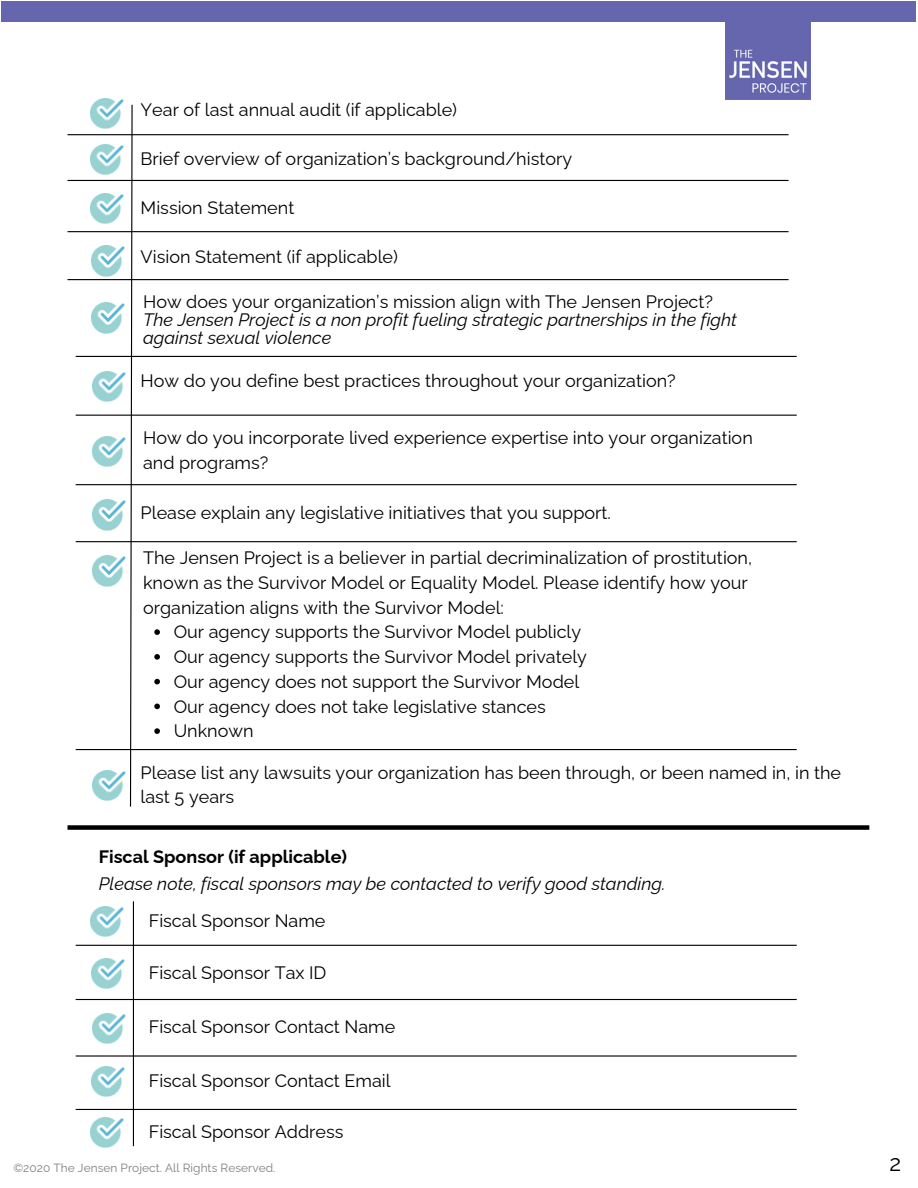
<style>
.page{position:relative;width:918px;height:1188px;background:#fff}
.page>*{position:absolute;margin:0;border:0;box-sizing:border-box;transform-origin:0 0}
.t1{font:22.5px "Raleway";color:#000}
.t2{font:18px/24.8px "Raleway";color:#000}
.t3{font:italic 18px/18px "Raleway";color:#000}
.t4{font:11.85px "Raleway";letter-spacing:.005em;color:#7f7f7f}
.s1{font-style:normal}
.s2{font-weight:700;font-style:normal}
</style>
<div class="page">
<img style="left:726px;top:22px;width:84px;height:77px">
<div style="left:1px;top:1px;width:915px;height:21px;background:#6566ae"></div>
<img style="left:91px;top:99px;width:32px;height:30px">
<img style="left:91px;top:144px;width:32px;height:31px">
<img style="left:91px;top:193px;width:32px;height:31px">
<img style="left:92px;top:246px;width:32px;height:30px">
<svg style="left:129px;top:104px;width:4px;height:703px"></svg>
<hr style="left:68px;top:134px;width:721px;height:1px;background:#000">
<hr style="left:68px;top:180px;width:721px;height:1px;background:#000">
<hr style="left:68px;top:231px;width:721px;height:1px;background:#000">
<img style="left:92px;top:303px;width:32px;height:30px">
<img style="left:93px;top:371px;width:32px;height:30px">
<hr style="left:68px;top:279px;width:721px;height:1px;background:#000">
<hr style="left:76px;top:356px;width:721px;height:1px;background:#000">
<svg style="left:154px;top:629px;width:6px;height:6px"></svg>
<svg style="left:154px;top:654px;width:6px;height:6px"></svg>
<svg style="left:154px;top:679px;width:6px;height:5px"></svg>
<svg style="left:154px;top:704px;width:6px;height:5px"></svg>
<svg style="left:154px;top:728px;width:6px;height:6px"></svg>
<img style="left:93px;top:436px;width:32px;height:30px">
<img style="left:93px;top:500px;width:32px;height:30px">
<img style="left:93px;top:556px;width:32px;height:30px">
<hr style="left:76px;top:415px;width:721px;height:1px;background:#000">
<hr style="left:76px;top:484px;width:721px;height:1px;background:#000">
<hr style="left:76px;top:749px;width:721px;height:1px;background:#000">
<hr style="left:76px;top:541px;width:721px;height:1px;background:#000">
<img style="left:93px;top:770px;width:32px;height:31px">
<div style="left:68px;top:825px;width:801px;height:5px;background:#000"></div>
<img style="left:91px;top:906px;width:32px;height:31px">
<img style="left:92px;top:958px;width:32px;height:31px">
<img style="left:93px;top:1014px;width:32px;height:30px">
<img style="left:92px;top:1066px;width:32px;height:31px">
<hr style="left:76px;top:945px;width:721px;height:1px;background:#000">
<hr style="left:76px;top:999px;width:721px;height:1px;background:#000">
<hr style="left:76px;top:1055px;width:721px;height:2px;background:#000">
<img style="left:91px;top:1118px;width:32px;height:30px">
<hr style="left:76px;top:1109px;width:721px;height:1px;background:#000">
<hr style="left:133px;top:901px;width:1px;height:245px;background:#000">
<p class="t2" style="left:141px;top:97px;width:318px">Year of last annual audit (if applicable)</p>
<h2 class="t2" style="left:141px;top:146px;width:433px">Brief overview of organization’s background/history</h2>
<p class="t2" style="left:141px;top:195px;width:155px">Mission Statement</p>
<p class="t2" style="left:141px;top:244px;width:259px">Vision Statement (if applicable)</p>
<p class="t3" style="left:143px;top:293px;width:595px"><span class="s1">How does your organization’s mission align with The Jensen Project?<br></span>The Jensen Project is a non profit fueling strategic partnerships in the fight against sexual violence</p>
<h2 class="t2" style="left:141px;top:368px;width:537px">How do you define best practices throughout your organization?</h2>
<p class="t2" style="left:143px;top:426px;width:611px">How do you incorporate lived experience expertise into your organization and programs?</p>
<p class="t2" style="left:141px;top:500px;width:472px">Please explain any legislative initiatives that you support.</p>
<h2 class="t2" style="left:143px;top:545px;width:611px">The Jensen Project is a believer in partial decriminalization of prostitution, known as the Survivor Model or Equality Model. Please identify how your organization aligns with the Survivor Model:</h2>
<p class="t2" style="left:174px;top:620px;width:409px">Our agency supports the Survivor Model publicly</p>
<p class="t2" style="left:174px;top:644px;width:415px">Our agency supports the Survivor Model privately</p>
<h2 class="t2" style="left:174px;top:669px;width:407px">Our agency does not support the Survivor Model</h2>
<p class="t2" style="left:174px;top:694px;width:374px">Our agency does not take legislative stances</p>
<h2 class="t2" style="left:174px;top:719px;width:81px">Unknown</h2>
<p class="t2" style="left:141px;top:760px;width:702px">Please list any lawsuits your organization has been through, or been named in, in the last 5 years</p>
<p class="t3" style="left:99px;top:843px;width:568px;line-height:27px"><span class="s2">Fiscal Sponsor (if applicable)<br></span>Please note, fiscal sponsors may be contacted to verify good standing.</p>
<h2 class="t2" style="left:149px;top:908px;width:178px">Fiscal Sponsor Name</h2>
<p class="t2" style="left:149px;top:960px;width:179px">Fiscal Sponsor Tax ID</p>
<p class="t2" style="left:149px;top:1015px;width:248px">Fiscal Sponsor Contact Name</p>
<h2 class="t2" style="left:149px;top:1068px;width:243px">Fiscal Sponsor Contact Email</h2>
<p class="t2" style="left:149px;top:1119px;width:196px">Fiscal Sponsor Address</p>
<p class="t4" style="left:13px;top:1161px;width:264px">©2020 The Jensen Project. All Rights Reserved.</p>
<p class="t1" style="left:889px;top:1150px;width:13px">2</p>
</div>
